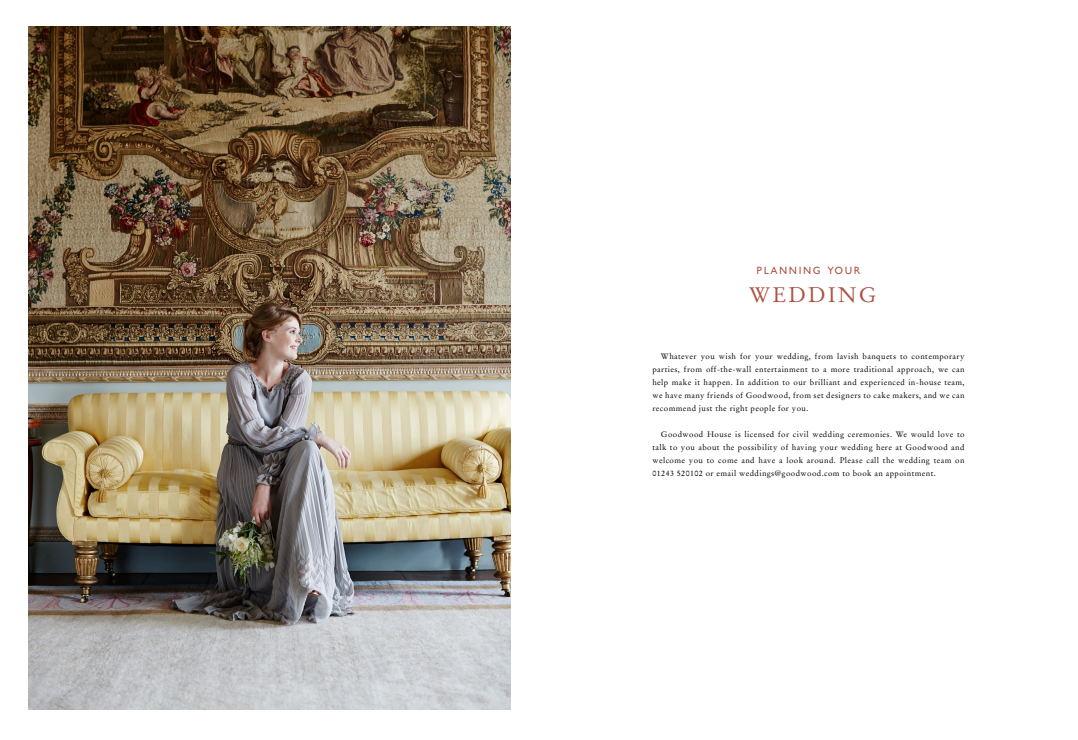
<style>
.page{position:relative;width:1078px;height:740px;background:#fff}
.page>*{position:absolute;margin:0;border:0;box-sizing:border-box;transform-origin:0 0}
.t1{font:21px "Stempel Garamond LT Pro";letter-spacing:.1em;color:#ad5243}
.t2{font:15px "Gill Sans MT Pro";letter-spacing:.1em;color:#ad5243}
.t3{font:8px/13px "Stempel Garamond LT Pro";letter-spacing:.05em;color:#000;text-align:justify}
</style>
<div class="page">
<img style="left:28px;top:26px;width:482px;height:684px">
<h2 class="t2" style="left:756px;top:260px;width:105px">planning your</h2>
<h1 class="t1" style="left:749px;top:281px;width:128px">WEDDING</h1>
<p class="t3" style="left:652px;top:350px;width:313px;text-indent:9px">Whatever you wish for your wedding, from lavish banquets to contemporary parties, from off-the-wall entertainment to a more traditional approach, we can help make it happen. In addition to our brilliant and experienced in-house team, we have many friends of Goodwood, from set designers to cake makers, and we can recommend just the right people for you.</p>
<p class="t3" style="left:652px;top:428px;width:313px;text-indent:9px">Goodwood House is licensed for civil wedding ceremonies. We would love to talk to you about the possibility of having your wedding here at Goodwood and welcome you to come and have a look around. Please call the wedding team on 01243 520102 or email weddings@goodwood.com to book an appointment.</p>
</div>
